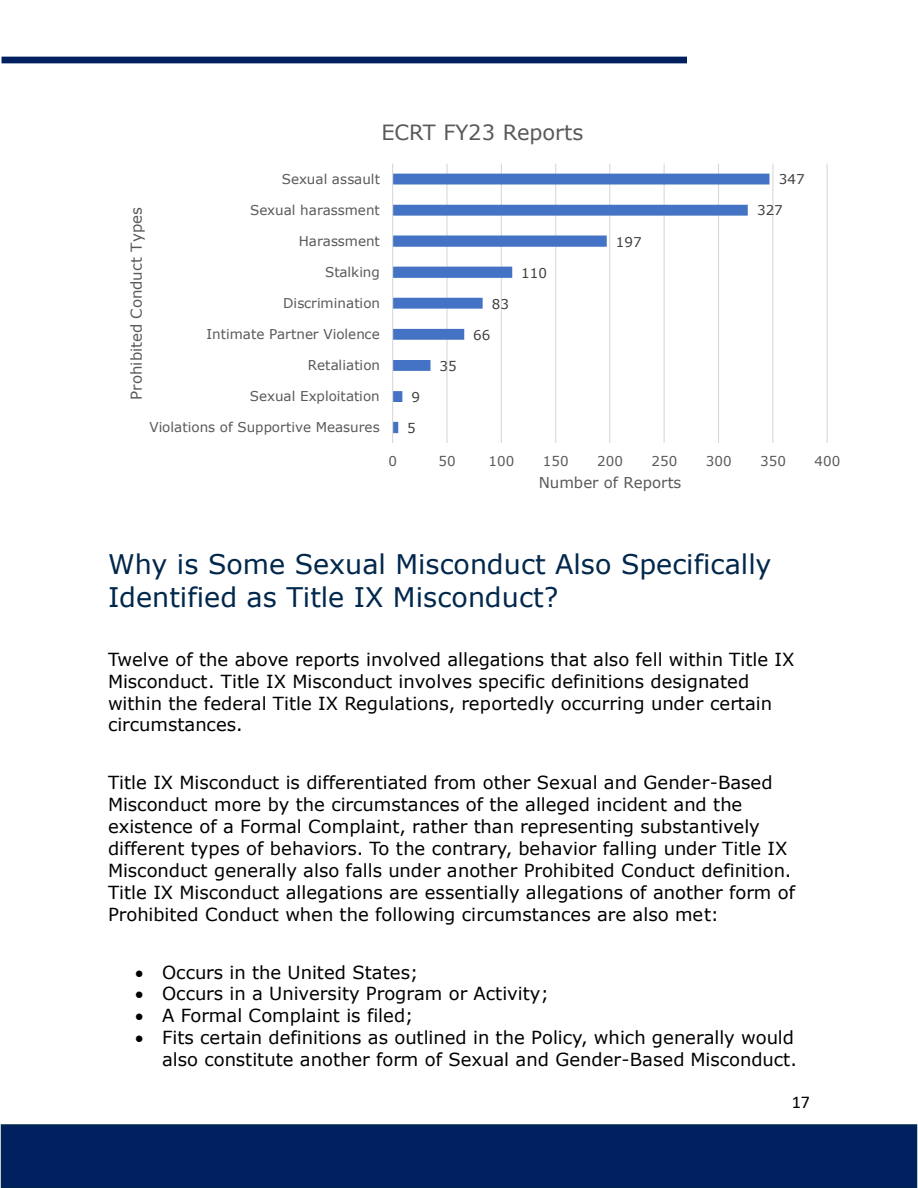
<style>
.page{position:relative;width:918px;height:1188px;background:#fff}
.page>*{position:absolute;margin:0;border:0;box-sizing:border-box;transform-origin:0 0}
.t1{font:27px/33px "Verdana";color:#00274c}
.t2{font:21px "Verdana";color:#595959}
.t3{font:18px/21.9px "Verdana";color:#000}
.t4{font:18px "Calibri";color:#000}
.t5{font:15px "Verdana";color:#595959}
.t6{font:13.5px "Verdana";letter-spacing:.005em;color:#595959}
.t7{font:13.5px "Verdana";letter-spacing:.005em;color:#404040}
</style>
<div class="page">
<div style="left:2px;top:57px;width:685px;height:6px;background:#002060"></div>
<div style="left:2px;top:1125px;width:914px;height:63px;background:#002060"></div>
<div style="left:1px;top:1124px;width:916px;height:64px;border:2px solid #00274c"></div>
<hr style="left:446px;top:164px;width:2px;height:279px;background:#d9d9d9">
<hr style="left:501px;top:164px;width:1px;height:279px;background:#d9d9d9">
<hr style="left:555px;top:164px;width:1px;height:279px;background:#d9d9d9">
<hr style="left:609px;top:164px;width:1px;height:279px;background:#d9d9d9">
<hr style="left:664px;top:164px;width:1px;height:279px;background:#d9d9d9">
<hr style="left:718px;top:164px;width:1px;height:279px;background:#d9d9d9">
<hr style="left:772px;top:164px;width:1px;height:279px;background:#d9d9d9">
<hr style="left:827px;top:164px;width:1px;height:279px;background:#d9d9d9">
<svg style="left:393px;top:174px;width:377px;height:259px"></svg>
<hr style="left:392px;top:164px;width:1px;height:279px;background:#d9d9d9">
<p class="t2" style="left:381px;top:119px;width:204px">ECRT FY23 Reports</p>
<p class="t5" style="left:127px;top:400px;width:194px;rotate:-90deg">Prohibited Conduct Types</p>
<p class="t6" style="left:282px;top:170px;width:100px">Sexual assault</p>
<p class="t6" style="left:250px;top:201px;width:131px">Sexual harassment</p>
<p class="t6" style="left:299px;top:232px;width:83px">Harassment</p>
<p class="t6" style="left:325px;top:263px;width:56px">Stalking</p>
<p class="t6" style="left:283px;top:294px;width:99px">Discrimination</p>
<p class="t6" style="left:207px;top:325px;width:175px">Intimate Partner Violence</p>
<p class="t6" style="left:308px;top:357px;width:74px">Retaliation</p>
<p class="t6" style="left:250px;top:388px;width:131px">Sexual Exploitation</p>
<p class="t6" style="left:150px;top:419px;width:232px">Violations of Supportive Measures</p>
<p class="t7" style="left:412px;top:388px;width:10px">9</p>
<p class="t7" style="left:407px;top:419px;width:10px">5</p>
<p class="t7" style="left:440px;top:357px;width:19px">35</p>
<p class="t7" style="left:492px;top:295px;width:19px">83</p>
<p class="t7" style="left:473px;top:326px;width:19px">66</p>
<p class="t7" style="left:521px;top:264px;width:27px">110</p>
<p class="t7" style="left:616px;top:233px;width:27px">197</p>
<p class="t7" style="left:779px;top:171px;width:27px">347</p>
<p class="t7" style="left:757px;top:202px;width:27px">327</p>
<p class="t6" style="left:388px;top:452px;width:10px">0</p>
<p class="t6" style="left:439px;top:452px;width:19px">50</p>
<p class="t6" style="left:489px;top:452px;width:27px">100</p>
<p class="t6" style="left:543px;top:452px;width:27px">150</p>
<p class="t6" style="left:597px;top:452px;width:27px">200</p>
<p class="t6" style="left:652px;top:452px;width:27px">250</p>
<p class="t6" style="left:706px;top:452px;width:27px">300</p>
<p class="t6" style="left:760px;top:452px;width:27px">350</p>
<p class="t6" style="left:815px;top:452px;width:27px">400</p>
<p class="t5" style="left:539px;top:473px;width:144px">Number of Reports</p>
<h3 class="t1" style="left:108px;top:546px;width:665px">Why is Some Sexual Misconduct Also Specifically<br>Identified as Title IX Misconduct?</h3>
<p class="t3" style="left:108px;top:648px;width:688px">Twelve of the above reports involved allegations that also fell within Title IX Misconduct. Title IX Misconduct involves specific definitions designated within the federal Title IX Regulations, reportedly occurring under certain circumstances.</p>
<p class="t3" style="left:108px;top:771px;width:689px">Title IX Misconduct is differentiated from other Sexual and Gender-Based Misconduct more by the circumstances of the alleged incident and the existence of a Formal Complaint, rather than representing substantively different types of behaviors. To the contrary, behavior falling under Title IX Misconduct generally also falls under another Prohibited Conduct definition.<br>Title IX Misconduct allegations are essentially allegations of another form of Prohibited Conduct when the following circumstances are also met:</p>
<p class="t3" style="left:135px;top:961px;width:285px">• Occurs in the United States;</p>
<p class="t3" style="left:135px;top:982px;width:415px">• Occurs in a University Program or Activity;</p>
<p class="t3" style="left:135px;top:1004px;width:280px">• A Formal Complaint is filed;</p>
<p class="t3" style="left:135px;top:1026px;width:663px;text-align:right">• Fits certain definitions as outlined in the Policy, which generally would also constitute another form of Sexual and Gender-Based Misconduct.</p>
<p class="t4" style="left:792px;top:1094px;width:20px">17</p>
</div>
